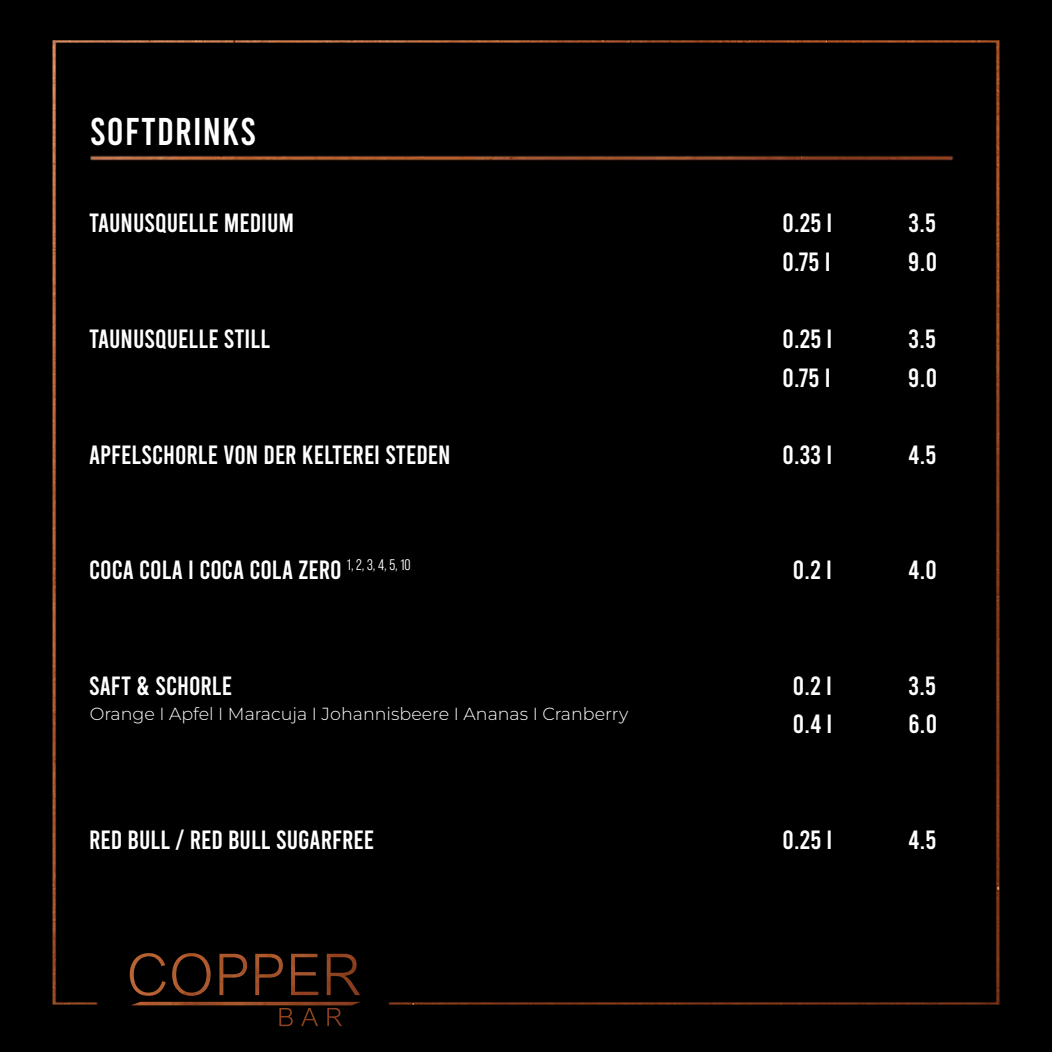
<style>
.page{position:relative;width:1052px;height:1052px;background:#000}
.page>*{position:absolute;margin:0;border:0;box-sizing:border-box;transform-origin:0 0}
.t1{font:38.5px "Bebas";letter-spacing:.03em;color:#fff}
.t2{font:26.25px "Bebas";color:#fff}
.t3{font:100 17.5px "Montserrat";color:#fff}
</style>
<div class="page">
<img style="left:52px;top:40px;width:948px;height:987px">
<img style="left:130px;top:953px;width:231px;height:73px">
<img style="left:52px;top:146px;width:948px;height:34px">
<h1 class="t1" style="left:90px;top:112px;width:167px">SOFTDRINKS</h1>
<p class="t2" style="left:89px;top:210px;width:207px">TAUNUSQUELLE MEDIUM</p>
<p class="t2" style="left:782px;top:210px;width:52px">0.25 I</p>
<p class="t2" style="left:908px;top:210px;width:29px">3.5</p>
<p class="t2" style="left:782px;top:249px;width:50px">0.75 I</p>
<p class="t2" style="left:908px;top:249px;width:30px">9.0</p>
<p class="t2" style="left:89px;top:326px;width:183px">TAUNUSQUELLE STILL</p>
<p class="t2" style="left:782px;top:326px;width:52px">0.25 I</p>
<p class="t2" style="left:908px;top:326px;width:29px">3.5</p>
<p class="t2" style="left:782px;top:364px;width:50px">0.75 I</p>
<p class="t2" style="left:908px;top:364px;width:30px">9.0</p>
<p class="t2" style="left:89px;top:441px;width:363px">APFELSCHORLE VON DER KELTEREI STEDEN</p>
<p class="t2" style="left:782px;top:441px;width:51px">0.33 I</p>
<p class="t2" style="left:908px;top:441px;width:30px">4.5</p>
<p class="t2" style="left:89px;top:557px;width:323px">COCA COLA I COCA COLA ZERO <sup>1,</sup> <sup>2,</sup> <sup>3,</sup> <sup>4,</sup> <sup>5,</sup> <sup>10</sup></p>
<p class="t2" style="left:793px;top:557px;width:41px">0.2 I</p>
<p class="t2" style="left:908px;top:557px;width:30px">4.0</p>
<p class="t2" style="left:89px;top:672px;width:144px">SAFT &amp; SCHORLE</p>
<p class="t2" style="left:793px;top:672px;width:41px">0.2 I</p>
<p class="t2" style="left:908px;top:672px;width:29px">3.5</p>
<p class="t2" style="left:793px;top:711px;width:41px">0.4 I</p>
<p class="t2" style="left:908px;top:711px;width:30px">6.0</p>
<p class="t3" style="left:90px;top:702px;width:540px">Orange I Apfel I Maracuja I Johannisbeere I Ananas I Cranberry</p>
<p class="t2" style="left:89px;top:826px;width:286px">RED BULL / RED BULL SUGARFREE</p>
<p class="t2" style="left:782px;top:826px;width:52px">0.25 I</p>
<p class="t2" style="left:908px;top:826px;width:30px">4.5</p>
</div>
